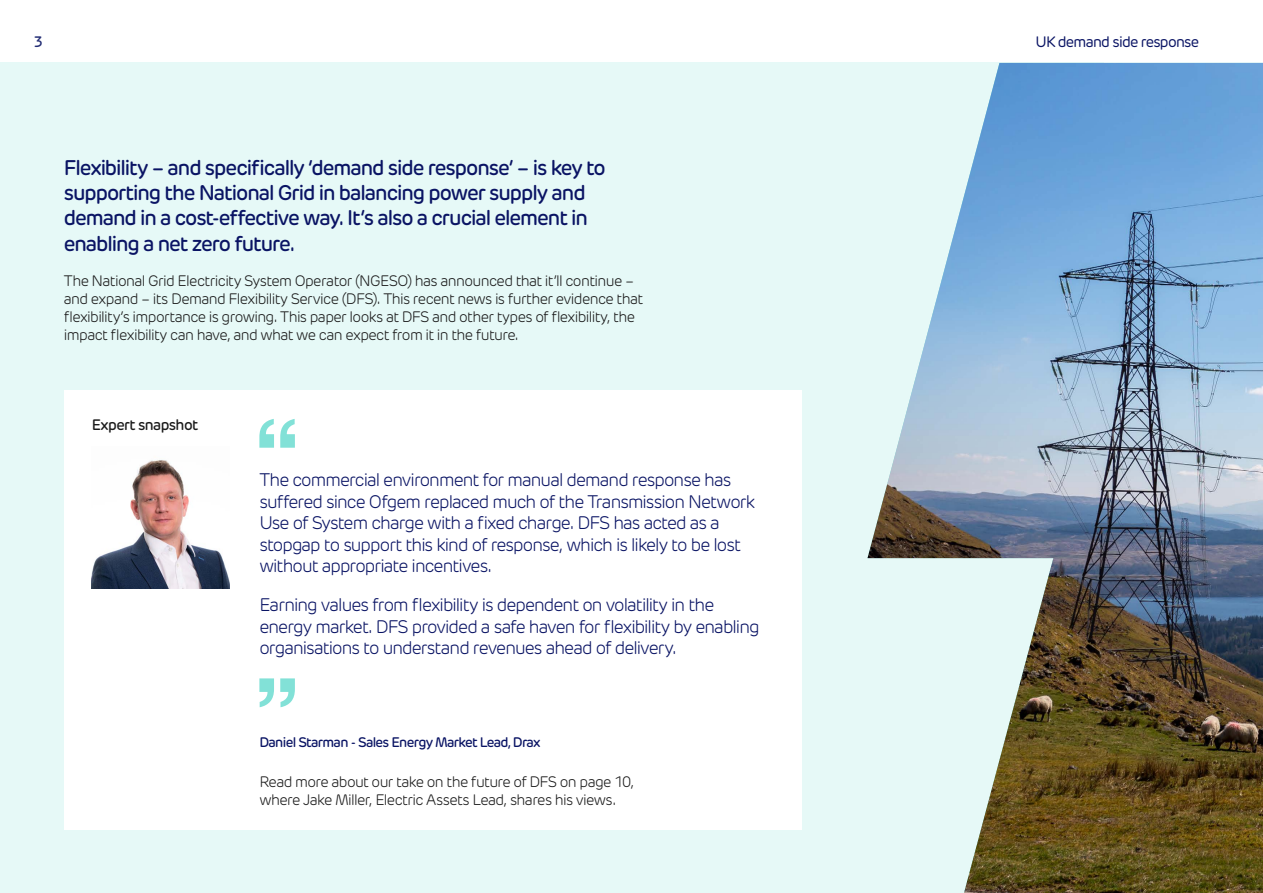
<style>
.page{position:relative;width:1263px;height:893px;background:#fff}
.page>*{position:absolute;margin:0;border:0;box-sizing:border-box;transform-origin:0 0}
.t1{font:500 21px/25.2px "New Rubrik";letter-spacing:-.05em;color:#0a1464}
.t2{font:300 18px/21.6px "New Rubrik";letter-spacing:-.05em;color:#0a1464}
.t3{font:300 15px/18px "New Rubrik";letter-spacing:-.04em;color:#1a1a1a}
.t4{font:15px "New Rubrik";letter-spacing:-.05em;color:#0a1464}
.t5{font:500 15px "New Rubrik";letter-spacing:-.04em;color:#1a1a1a}
.t6{font:500 15px "New Rubrik";color:#222c74}
.t7{font:500 13.65px "New Rubrik";letter-spacing:-.05em;color:#0a1464}
</style>
<div class="page">
<div style="left:0;top:63px;width:1103px;height:830px;background:#e6f9f7"></div>
<div style="left:64px;top:390px;width:737px;height:439px;background:#fff"></div>
<img style="left:867px;top:63px;width:396px;height:830px">
<svg style="left:259px;top:419px;width:36px;height:29px"></svg>
<svg style="left:259px;top:678px;width:36px;height:29px"></svg>
<img style="left:92px;top:460px;width:138px;height:128px">
<p class="t6" style="left:34px;top:32px;width:11px">3</p>
<p class="t4" style="left:1035px;top:32px;width:165px">UK demand side response</p>
<p class="t1" style="left:64px;top:155px;width:544px">Flexibility – and specifically ‘demand side response’ – is key to supporting the National Grid in balancing power supply and demand in a cost-effective way. It’s also a crucial element in enabling a net zero future.</p>
<p class="t3" style="left:64px;top:271px;width:581px">The National Grid Electricity System Operator (NGESO) has announced that it’ll continue – and expand – its Demand Flexibility Service (DFS). This recent news is further evidence that flexibility’s importance is growing. This paper looks at DFS and other types of flexibility, the impact flexibility can have, and what we can expect from it in the future.</p>
<p class="t5" style="left:92px;top:416px;width:108px">Expert snapshot</p>
<p class="t2" style="left:259px;top:469px;width:497px">The commercial environment for manual demand response has suffered since Ofgem replaced much of the Transmission Network Use of System charge with a fixed charge. DFS has acted as a stopgap to support this kind of response, which is likely to be lost without appropriate incentives.</p>
<p class="t2" style="left:259px;top:594px;width:502px">Earning values from flexibility is dependent on volatility in the energy market. DFS provided a safe haven for flexibility by enabling organisations to understand revenues ahead of delivery.</p>
<p class="t7" style="left:259px;top:734px;width:283px">Daniel Starman - Sales Energy Market Lead, Drax</p>
<p class="t3" style="left:259px;top:773px;width:376px">Read more about our take on the future of DFS on page 10, where Jake Miller, Electric Assets Lead, shares his views.</p>
</div>
